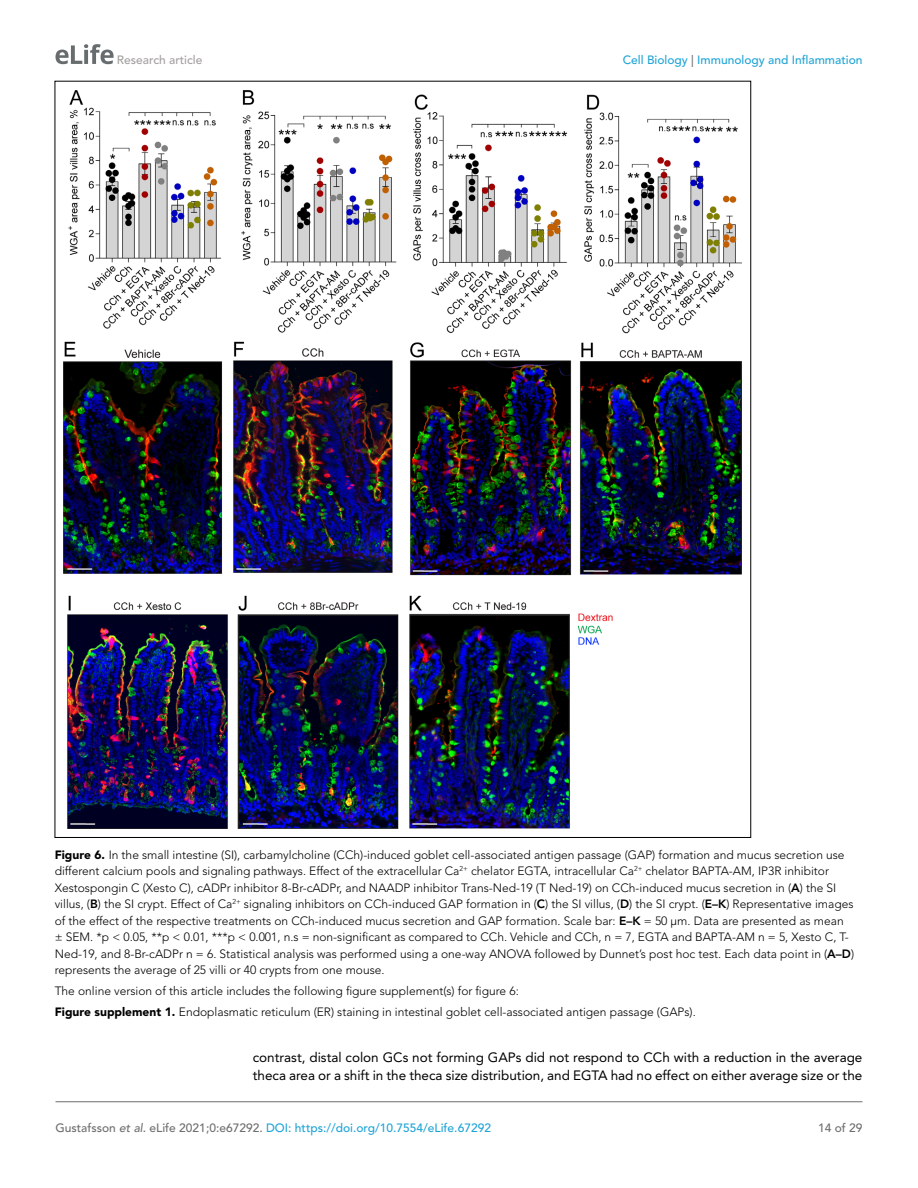
<style>
.page{position:relative;width:918px;height:1188px;background:#fff}
.page>*{position:absolute;margin:0;border:0;box-sizing:border-box;transform-origin:0 0}
.t1{font:13.5px/18px "Avenir LT Std";color:#000}
.t2{font:300 12px/16.5px "Avenir LT Std";color:#000}
.t3{font:500 12px "Avenir LT Std";color:#1ea4d7}
.t4{font:500 12px "Avenir LT Std";color:#a3a09f}
.t5{font:500 12px "Avenir LT Std";color:#6e6e70}
.s1{color:#6e6e70}
.s2{font-weight:900}
.s3{font-weight:800}
.s4{font-style:italic;color:#6e6e70}
</style>
<div class="page">
<svg style="left:56px;top:44px;width:58px;height:20px"></svg>
<hr style="left:56px;top:1101px;width:806px;height:1px;background:#6e6e70">
<img style="left:64px;top:90px;width:678px;height:738px">
<p class="t4" style="left:117px;top:53px;width:87px">Research article</p>
<p class="t3" style="left:623px;top:53px;width:241px">Cell Biology <span class="s1">|</span> Immunology and Inflammation</p>
<p class="t2" style="left:55px;top:846px;width:801px"><span class="s2">Figure 6.</span> In the small intestine (SI), carbamylcholine (CCh)-induced goblet cell-associated antigen passage (GAP) formation and mucus secretion use different calcium pools and signaling pathways. Effect of the extracellular Ca<sup>2+</sup> chelator EGTA, intracellular Ca<sup>2+</sup> chelator BAPTA-AM, IP3R inhibitor Xestospongin C (Xesto C), cADPr inhibitor 8-Br-cADPr, and NAADP inhibitor Trans-Ned-19 (T Ned-19) on CCh-induced mucus secretion in (<span class="s3">A</span>) the SI villus, (<span class="s3">B</span>) the SI crypt. Effect of Ca<sup>2+</sup> signaling inhibitors on CCh-induced GAP formation in (<span class="s3">C</span>) the SI villus, (<span class="s3">D</span>) the SI crypt. (<span class="s3">E–K</span>) Representative images of the effect of the respective treatments on CCh-induced mucus secretion and GAP formation. Scale bar: <span class="s3">E–K</span> = 50 µm. Data are presented as mean ± SEM. *p &lt; 0.05, **p &lt; 0.01, ***p &lt; 0.001, n.s = non-significant as compared to CCh. Vehicle and CCh, n = 7, EGTA and BAPTA-AM n = 5, Xesto C, T-Ned-19, and 8-Br-cADPr n = 6. Statistical analysis was performed using a one-way ANOVA followed by Dunnet’s post hoc test. Each data point in (<span class="s3">A–D</span>) represents the average of 25 villi or 40 crypts from one mouse.</p>
<p class="t2" style="left:55px;top:981px;width:643px;line-height:21px">The online version of this article includes the following figure supplement(s) for figure 6:<br><span class="s2">Figure supplement 1.</span> Endoplasmatic reticulum (ER) staining in intestinal goblet cell-associated antigen passage (GAPs).</p>
<p class="t1" style="left:253px;top:1049px;width:611px">contrast, distal colon GCs not forming GAPs did not respond to CCh with a reduction in the average theca area or a shift in the theca size distribution, and EGTA had no effect on either average size or the</p>
<p class="t3" style="left:56px;top:1121px;width:437px"><span class="s1">Gustafsson</span> <span class="s4">et al</span><span class="s1">. eLife 2021;0:e67292.</span> DOI: https://doi.org/10.7554/eLife.67292</p>
<p class="t5" style="left:818px;top:1121px;width:46px">14 of 29</p>
</div>
